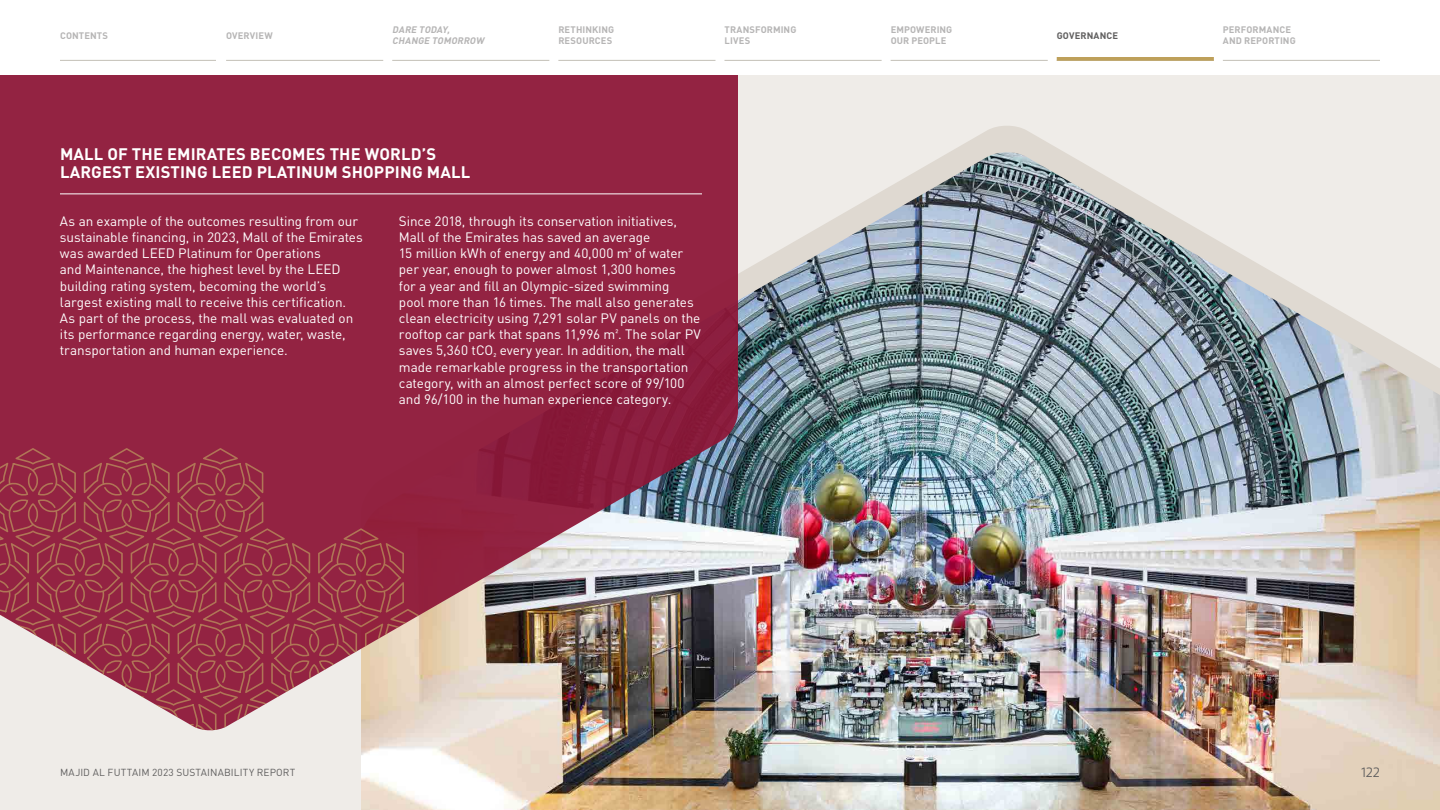
<style>
.page{position:relative;width:1440px;height:810px;background:#fff}
.page>*{position:absolute;margin:0;border:0;box-sizing:border-box;transform-origin:0 0}
.t1{font:700 16.5px/18px "DIN Pro";letter-spacing:.01em;color:#fff}
.t2{font:13.5px/16.2px "DIN Pro";letter-spacing:-.005em;color:#fff}
.t3{font:300 13.5px "Marselis Pro";color:#5f5e5e}
.t4{font:10.12px "DIN Pro";letter-spacing:.02em;color:#5f5e5e}
.t5{font:700 9.38px/10.5px "DIN Pro";letter-spacing:.01em;color:#b6b5b5}
.t6{font:italic 700 9.38px/10.5px "DIN Pro";color:#b6b5b5}
.t7{font:700 9.38px "DIN Pro";letter-spacing:.01em;color:#5f5e5e}
</style>
<div class="page">
<div style="left:0;top:74px;width:1440px;height:736px;background:#efece8"></div>
<img style="left:361px;top:152px;width:1079px;height:658px">
<svg style="left:0;top:75px;width:738px;height:657px;background:#93364e"></svg>
<svg style="left:0;top:448px;width:451px;height:284px;background:#a95664"></svg>
<hr style="left:60px;top:194px;width:642px;height:1px;background:#fff">
<div style="left:0;top:0;width:1440px;height:75px;background:#fff"></div>
<hr style="left:60px;top:60px;width:156px;height:1px;background:#c3c0b7">
<hr style="left:226px;top:60px;width:157px;height:1px;background:#c3c0b7">
<hr style="left:392px;top:60px;width:157px;height:1px;background:#c3c0b7">
<hr style="left:558px;top:60px;width:158px;height:1px;background:#c3c0b7">
<hr style="left:724px;top:60px;width:158px;height:1px;background:#c3c0b7">
<hr style="left:891px;top:60px;width:157px;height:1px;background:#c3c0b7">
<hr style="left:1223px;top:60px;width:157px;height:1px;background:#c3c0b7">
<svg style="left:1057px;top:57px;width:157px;height:4px"></svg>
<p class="t5" style="left:60px;top:29px;width:49px">CONTENTS</p>
<p class="t5" style="left:226px;top:29px;width:48px">OVERVIEW</p>
<p class="t5" style="left:725px;top:24px;width:73px">TRANSFORMING<br>LIVES</p>
<p class="t6" style="left:392px;top:24px;width:96px">DARE TODAY,<br>CHANGE TOMORROW</p>
<p class="t5" style="left:558px;top:24px;width:57px">RETHINKING<br>RESOURCES</p>
<p class="t7" style="left:1057px;top:28px;width:63px">GOVERNANCE</p>
<p class="t5" style="left:1223px;top:24px;width:74px">PERFORMANCE<br>AND REPORTING</p>
<p class="t5" style="left:891px;top:24px;width:63px">EMPOWERING<br>OUR PEOPLE</p>
<p class="t1" style="left:60px;top:144px;width:412px">MALL OF THE EMIRATES BECOMES THE WORLD’S<br>LARGEST EXISTING LEED PLATINUM SHOPPING MALL</p>
<p class="t2" style="left:60px;top:212px;width:304px">As an example of the outcomes resulting from our sustainable financing, in 2023, Mall of the Emirates was awarded LEED Platinum for Operations<br>and Maintenance, the highest level by the LEED building rating system, becoming the world’s largest existing mall to receive this certification.<br>As part of the process, the mall was evaluated on its performance regarding energy, water, waste, transportation and human experience.</p>
<p class="t2" style="left:399px;top:212px;width:303px">Since 2018, through its conservation initiatives, Mall of the Emirates has saved an average<br>15 million kWh of energy and 40,000 m³ of water per year, enough to power almost 1,300 homes<br>for a year and fill an Olympic-sized swimming<br>pool more than 16 times. The mall also generates clean electricity using 7,291 solar PV panels on the rooftop car park that spans 11,996 m². The solar PV saves 5,360 tCO₂ every year. In addition, the mall made remarkable progress in the transportation category, with an almost perfect score of 99/100 and 96/100 in the human experience category.</p>
<p class="t4" style="left:60px;top:765px;width:237px">MAJID AL FUTTAIM 2023 SUSTAINABILITY REPORT</p>
<p class="t3" style="left:1361px;top:764px;width:20px">122</p>
</div>
